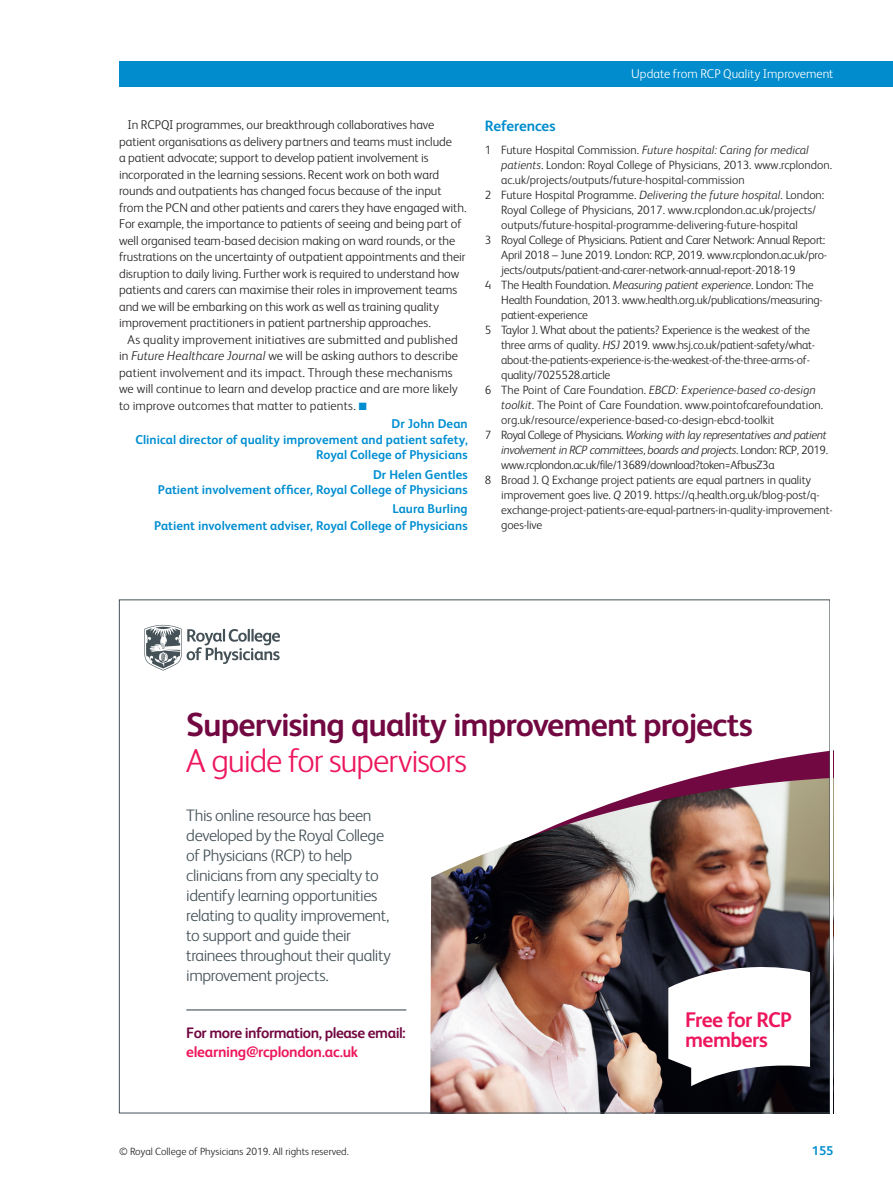
<style>
.page{position:relative;width:893px;height:1191px;background:#fff}
.page>*{position:absolute;margin:0;border:0;box-sizing:border-box;transform-origin:0 0}
.t1{font:700 33.3px "FS Albert";letter-spacing:-.03em;color:#720841}
.t2{font:300 33.3px "FS Albert";letter-spacing:-.03em;color:#ed165c}
.t3{font:700 21.15px/19.6px "FS Albert";letter-spacing:-.03em;color:#ed165c}
.t4{font:300 16.65px/20px "FS Albert";letter-spacing:-.025em;color:#445157}
.t5{font:700 15.15px "FS Albert";letter-spacing:-.03em;color:#720841}
.t6{font:700 15.15px "FS Albert";letter-spacing:-.02em;color:#ed165c}
.t7{font:700 15px "FS Albert";letter-spacing:-.005em;color:#008ccd}
.t8{font:300 12.75px/16.5px "FS Albert";color:#231f20}
.t9{font:700 12.75px/15.6px "FS Albert";letter-spacing:.005em;color:#008ed1;text-align:right}
.t10{font:300 12.75px "FS Albert";color:#fff}
.t11{font:700 12.75px "FS Albert";color:#008ccd}
.t12{font:300 12px "FS Albert";letter-spacing:-.02em;color:#231f20}
.t13{font:300 12px "FS Albert";color:#231f20}
.t14{font:italic 300 12px "FS Albert";letter-spacing:-.03em;color:#231f20}
.t15{font:italic 300 12px "FS Albert";color:#231f20}
.t16{font:300 10.5px "FS Albert";color:#231f20}
.s1{font-style:italic}
.s2{color:#008ed1}
.s3{font-style:normal}
</style>
<div class="page">
<div style="left:119px;top:62px;width:774px;height:25px;background:#008ccd"></div>
<svg style="left:144px;top:625px;width:136px;height:45px"></svg>
<svg style="left:696px;top:751px;width:132px;height:26px;fill:#720841"></svg>
<img style="left:430px;top:777px;width:398px;height:334px">
<hr style="left:186px;top:1009px;width:220px;height:1px;background:#445157">
<svg style="left:668px;top:953px;width:142px;height:133px"></svg>
<p class="t8" style="left:119px;top:118px;width:349px;text-indent:9px">In RCPQI programmes, our breakthrough collaboratives have patient organisations as delivery partners and teams must include<br>a patient advocate; support to develop patient involvement is incorporated in the learning sessions. Recent work on both ward rounds and outpatients has changed focus because of the input from the PCN and other patients and carers they have engaged with.<br>For example, the importance to patients of seeing and being part of well organised team-based decision making on ward rounds, or the frustrations on the uncertainty of outpatient appointments and their disruption to daily living. Further work is required to understand how patients and carers can maximise their roles in improvement teams and we will be embarking on this work as well as training quality improvement practitioners in patient partnership approaches.</p>
<p class="t8" style="left:119px;top:332px;width:341px;text-indent:9px">As quality improvement initiatives are submitted and published in <span class="s1">Future Healthcare Journal</span> we will be asking authors to describe patient involvement and its impact. Through these mechanisms we will continue to learn and develop practice and are more likely to improve outcomes that matter to patients. <span class="s2">■</span></p>
<p class="t9" style="left:135px;top:417px;width:334px">Dr John Dean<br>Clinical director of quality improvement and patient safety,<br>Royal College of Physicians</p>
<p class="t9" style="left:158px;top:467px;width:311px">Dr Helen Gentles<br>Patient involvement officer, Royal College of Physicians</p>
<p class="t9" style="left:154px;top:502px;width:315px;line-height:16.4px">Laura Burling<br>Patient involvement adviser, Royal College of Physicians</p>
<p class="t10" style="left:631px;top:69px;width:204px">Update from RCP Quality Improvement</p>
<p class="t7" style="left:485px;top:119px;width:72px">References</p>
<p class="t15" style="left:485px;top:146px;width:326px"><span class="s3">1 Future Hospital Commission .</span> Future hospital: Caring for medical</p>
<p class="t13" style="left:501px;top:161px;width:332px"><span class="s1">patients</span> . London : Royal College of Physicians , 2013 . www.rcplondon.</p>
<p class="t13" style="left:501px;top:176px;width:245px">ac.uk/projects/outputs/future-hospital-commission</p>
<p class="t13" style="left:485px;top:191px;width:341px">2 Future Hospital Programme . <span class="s1">Delivering the future hospital</span> . London :</p>
<p class="t13" style="left:501px;top:206px;width:316px">Royal College of Physicians , 2017 . www.rcplondon.ac.uk/projects/</p>
<p class="t13" style="left:501px;top:221px;width:298px">outputs/future-hospital-programme-delivering-future-hospital</p>
<p class="t12" style="left:485px;top:236px;width:342px">3 Royal College of Physicians . Patient and Carer Network: Annual Report:</p>
<p class="t12" style="left:501px;top:251px;width:327px">April 2018 – June 2019. London : RCP , 2019 . www.rcplondon.ac.uk/pro-</p>
<p class="t12" style="left:501px;top:266px;width:296px">jects/outputs/patient-and-carer-network-annual-report-2018-19</p>
<p class="t12" style="left:485px;top:281px;width:330px">4 The Health Foundation . <span class="s1">Measuring patient experience</span> . London : The</p>
<p class="t12" style="left:501px;top:296px;width:323px">Health Foundation , 2013 . www.health.org.uk/ publications/measuring-</p>
<p class="t12" style="left:501px;top:311px;width:88px">patient-experience</p>
<p class="t12" style="left:485px;top:326px;width:327px">5 Taylor J . What about the patients? Experience is the weakest of the</p>
<p class="t12" style="left:501px;top:341px;width:315px">three arms of quality . <span class="s1">HSJ</span> 2019 . www.hsj.co.uk/patient-safety/what-</p>
<p class="t12" style="left:501px;top:356px;width:310px">about-the-patients-experience-is-the-weakest-of-the-three-arms-of-</p>
<p class="t12" style="left:501px;top:371px;width:111px">quality/7025528.article</p>
<p class="t15" style="left:485px;top:386px;width:332px"><span class="s3">6 The Point of Care Foundation .</span> EBCD: Experience-based co-design</p>
<p class="t13" style="left:501px;top:401px;width:323px"><span class="s1">toolkit</span> . The Point of Care Foundation . www.pointofcarefoundation.</p>
<p class="t13" style="left:501px;top:416px;width:275px">org.uk/resource/experience-based-co-design-ebcd-toolkit</p>
<p class="t14" style="left:485px;top:431px;width:343px"><span class="s3">7 Royal College of Physicians .</span> Working with lay representatives and patient</p>
<p class="t14" style="left:501px;top:446px;width:328px">involvement in RCP committees, boards and projects <span class="s3">. London : RCP , 2019 .</span></p>
<p class="t12" style="left:501px;top:461px;width:275px">www.rcplondon.ac.uk/file/13689/download?token=AfbusZ3a</p>
<p class="t12" style="left:485px;top:476px;width:328px">8 Broad J . Q Exchange project patients are equal partners in quality</p>
<p class="t12" style="left:501px;top:491px;width:320px">improvement goes live . <span class="s1">Q</span> 2019 . https://q.health.org.uk/blog-post/q-</p>
<p class="t12" style="left:501px;top:506px;width:333px">exchange-project-patients-are-equal-partners-in-quality-improvement-</p>
<p class="t12" style="left:501px;top:521px;width:43px">goes-live</p>
<h1 class="t1" style="left:186px;top:710px;width:568px">Supervising quality improvement projects</h1>
<h1 class="t2" style="left:186px;top:749px;width:282px">A guide for supervisors</h1>
<p class="t4" style="left:186px;top:807px;width:206px">This online resource has been developed by the Royal College of Physicians (RCP) to help clinicians from any specialty to identify learning opportunities relating to quality improvement, to support and guide their trainees throughout their quality improvement projects.</p>
<p class="t5" style="left:186px;top:1027px;width:221px">For more information, please email:</p>
<p class="t6" style="left:186px;top:1045px;width:173px">elearning@rcplondon.ac.uk</p>
<h2 class="t3" style="left:685px;top:1011px;width:108px">Free for RCP members</h2>
<p class="t16" style="left:119px;top:1147px;width:231px">© Royal College of Physicians 2019. All rights reserved.</p>
<p class="t11" style="left:812px;top:1145px;width:23px">155</p>
</div>
